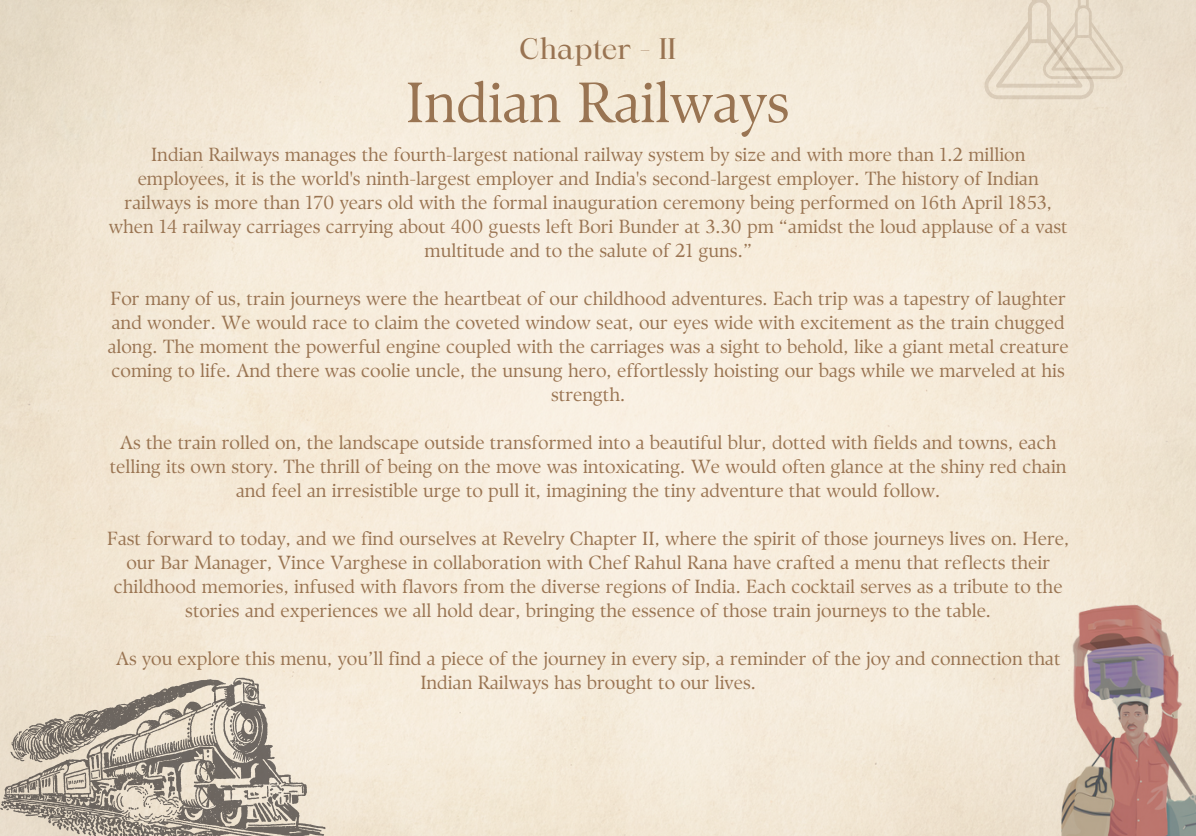
<style>
.page{position:relative;width:1196px;height:836px;background:#fff}
.page>*{position:absolute;margin:0;border:0;box-sizing:border-box;transform-origin:0 0}
.t1{font:56.6px "TY Serif D";color:#997452}
.t2{font:28.4px "Maharlika";color:#997452}
.t3{font:19px/24px "TY Serif D";color:#997452;text-align:center}
</style>
<div class="page">
<svg style="left:1px;top:677px;width:324px;height:159px;background:#dfd4c4"></svg>
<svg style="left:0;top:704px;width:307px;height:132px;background:#b5ac9f"></svg>
<img style="left:1050px;top:554px;width:146px;height:282px">
<svg style="left:984px;top:0;width:139px;height:99px;background:#e7dbc9"></svg>
<p class="t2" style="left:519px;top:37px;width:159px">Chapter - II</p>
<p class="t1" style="left:406px;top:68px;width:385px">Indian Railways</p>
<p class="t3" style="left:109px;top:142px;width:960px">Indian Railways manages the fourth-largest national railway system by size and with more than 1.2 million employees, it is the world's ninth-largest employer and India's second-largest employer. The history of Indian railways is more than 170 years old with the formal inauguration ceremony being performed on 16th April 1853, when 14 railway carriages carrying about 400 guests left Bori Bunder at 3.30 pm “amidst the loud applause of a vast multitude and to the salute of 21 guns.”</p>
<p class="t3" style="left:108px;top:286px;width:962px">For many of us, train journeys were the heartbeat of our childhood adventures. Each trip was a tapestry of laughter and wonder. We would race to claim the coveted window seat, our eyes wide with excitement as the train chugged along. The moment the powerful engine coupled with the carriages was a sight to behold, like a giant metal creature coming to life. And there was coolie uncle, the unsung hero, effortlessly hoisting our bags while we marveled at his strength.</p>
<p class="t3" style="left:110px;top:430px;width:958px">As the train rolled on, the landscape outside transformed into a beautiful blur, dotted with fields and towns, each telling its own story. The thrill of being on the move was intoxicating. We would often glance at the shiny red chain and feel an irresistible urge to pull it, imagining the tiny adventure that would follow.</p>
<h2 class="t3" style="left:107px;top:526px;width:963px">Fast forward to today, and we find ourselves at Revelry Chapter II, where the spirit of those journeys lives on. Here, our Bar Manager, Vince Varghese in collaboration with Chef Rahul Rana have crafted a menu that reflects their childhood memories, infused with flavors from the diverse regions of India. Each cocktail serves as a tribute to the stories and experiences we all hold dear, bringing the essence of those train journeys to the table.</h2>
<h1 class="t3" style="left:116px;top:646px;width:946px">As you explore this menu, you’ll find a piece of the journey in every sip, a reminder of the joy and connection that<br>Indian Railways has brought to our lives.</h1>
</div>
